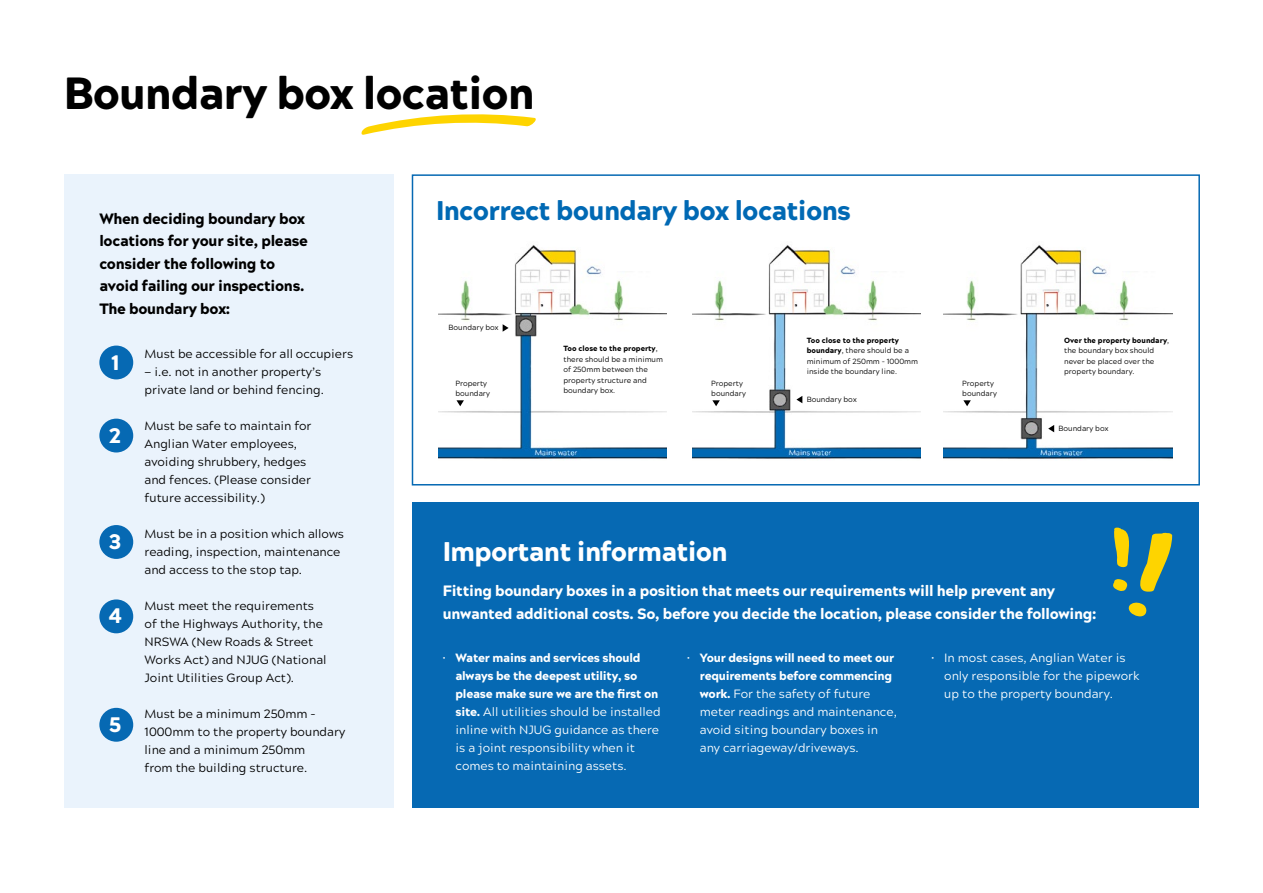
<style>
.page{position:relative;width:1263px;height:893px;background:#fff}
.page>*{position:absolute;margin:0;border:0;box-sizing:border-box;transform-origin:0 0}
.t1{font:900 45px "Acherus Grotesque";letter-spacing:-.025em;color:#000}
.t2{font:900 27px "Acherus Grotesque";letter-spacing:-.025em;color:#0069b4}
.t3{font:900 27px "Acherus Grotesque";letter-spacing:-.025em;color:#fff}
.t4{font:900 21px "Acherus Grotesque";color:#fff}
.t5{font:900 15px/22.5px "Acherus Grotesque";letter-spacing:-.02em;color:#fff}
.t6{font:900 15px/22.5px "Acherus Grotesque";letter-spacing:-.02em;color:#000}
.t7{font:12px/18px "Acherus Grotesque";color:#000}
.t8{font:12px/18px "Acherus Grotesque";color:#fff}
.t9{font:7.5px/10.5px "Acherus Grotesque";color:#000}
.s1{font-weight:900}
</style>
<div class="page">
<div style="left:412px;top:502px;width:787px;height:306px;background:#0669b3"></div>
<div style="left:412px;top:174px;width:788px;height:311px;border:2px solid #0669b3"></div>
<div style="left:64px;top:174px;width:329px;height:634px;background:#eaf3fc"></div>
<svg style="left:1128px;top:602px;width:19px;height:14px"></svg>
<svg style="left:1113px;top:528px;width:59px;height:64px"></svg>
<svg style="left:361px;top:114px;width:175px;height:21px"></svg>
<div style="left:99px;top:346px;width:34px;height:33px;background:#0669b3;border-radius:50%"></div>
<div style="left:99px;top:419px;width:34px;height:33px;background:#0669b3;border-radius:50%"></div>
<div style="left:99px;top:525px;width:34px;height:34px;background:#0669b3;border-radius:50%"></div>
<div style="left:99px;top:599px;width:34px;height:34px;background:#0669b3;border-radius:50%"></div>
<div style="left:99px;top:708px;width:34px;height:34px;background:#0669b3;border-radius:50%"></div>
<img style="left:438px;top:245px;width:228px;height:214px">
<img style="left:944px;top:245px;width:228px;height:214px">
<img style="left:692px;top:245px;width:229px;height:214px">
<svg style="left:456px;top:400px;width:8px;height:6px"></svg>
<svg style="left:712px;top:400px;width:8px;height:6px"></svg>
<svg style="left:963px;top:400px;width:8px;height:6px"></svg>
<svg style="left:503px;top:324px;width:6px;height:8px"></svg>
<svg style="left:796px;top:396px;width:6px;height:7px"></svg>
<svg style="left:1048px;top:425px;width:6px;height:7px"></svg>
<h1 class="t1" style="left:64px;top:54px;width:472px">Boundary box location</h1>
<p class="t6" style="left:99px;top:206px;width:210px">When deciding boundary box locations for your site, please consider the following to avoid failing our inspections.<br>The boundary box:</p>
<p class="t7" style="left:145px;top:344px;width:210px">Must be accessible for all occupiers</p>
<p class="t7" style="left:145px;top:362px;width:181px">— i.e. not in another property’s private land or behind fencing.</p>
<p class="t7" style="left:145px;top:416px;width:169px">Must be safe to maintain for<br>Anglian Water employees, avoiding shrubbery, hedges and fences. (Please consider future accessibility.)</p>
<p class="t7" style="left:145px;top:524px;width:201px">Must be in a position which allows reading, inspection, maintenance and access to the stop tap.</p>
<p class="t7" style="left:145px;top:596px;width:183px">Must meet the requirements of the Highways Authority, the<br>NRSWA (New Roads &amp; Street<br>Works Act) and NJUG (National<br>Joint Utilities Group Act).</p>
<p class="t7" style="left:145px;top:704px;width:202px">Must be a minimum 250mm -<br>1000mm to the property boundary line and a minimum 250mm<br>from the building structure.</p>
<h3 class="t4" style="left:111px;top:344px;width:10px">1</h3>
<h3 class="t4" style="left:109px;top:417px;width:13px">2</h3>
<h3 class="t4" style="left:109px;top:523px;width:14px">3</h3>
<h3 class="t4" style="left:108px;top:598px;width:15px">4</h3>
<h3 class="t4" style="left:109px;top:706px;width:14px">5</h3>
<h2 class="t2" style="left:436px;top:187px;width:417px">Incorrect boundary box locations</h2>
<p class="t9" style="left:449px;top:322px;width:51px">Boundary box</p>
<p class="t9" style="left:563px;top:343px;width:101px"><span class="s1">Too close to the property</span>, there should be a minimum of 250mm between the property structure and boundary box.</p>
<p class="t9" style="left:807px;top:334px;width:113px"><span class="s1">Too close to the property boundary</span>, there should be a minimum of 250mm - 1000mm inside the boundary line.</p>
<p class="t9" style="left:1064px;top:334px;width:106px"><span class="s1">Over the property boundary</span>, the boundary box should never be placed over the property boundary.</p>
<p class="t9" style="left:455px;top:377px;width:36px">Property boundary</p>
<p class="t9" style="left:711px;top:377px;width:36px">Property boundary</p>
<p class="t9" style="left:962px;top:377px;width:36px">Property boundary</p>
<p class="t9" style="left:807px;top:393px;width:51px">Boundary box</p>
<h2 class="t3" style="left:443px;top:528px;width:286px">Important information</h2>
<p class="t9" style="left:1058px;top:422px;width:51px">Boundary box</p>
<p class="t5" style="left:443px;top:579px;width:655px">Fitting boundary boxes in a position that meets our requirements will help prevent any unwanted additional costs. So, before you decide the location, please consider the following:</p>
<p class="t8" style="left:455px;top:648px;width:207px;text-indent:-13px">• <span class="s1">Water mains and services should always be the deepest utility, so please make sure we are the first on site.</span> All utilities should be installed inline with NJUG guidance as there is a joint responsibility when it comes to maintaining assets.</p>
<p class="t8" style="left:700px;top:648px;width:198px;text-indent:-13px">• <span class="s1">Your designs will need to meet our requirements before commencing work.</span> For the safety of future meter readings and maintenance, avoid siting boundary boxes in any carriageway/driveways.</p>
<p class="t8" style="left:944px;top:648px;width:197px;text-indent:-13px">• In most cases, Anglian Water is only responsible for the pipework up to the property boundary.</p>
</div>
